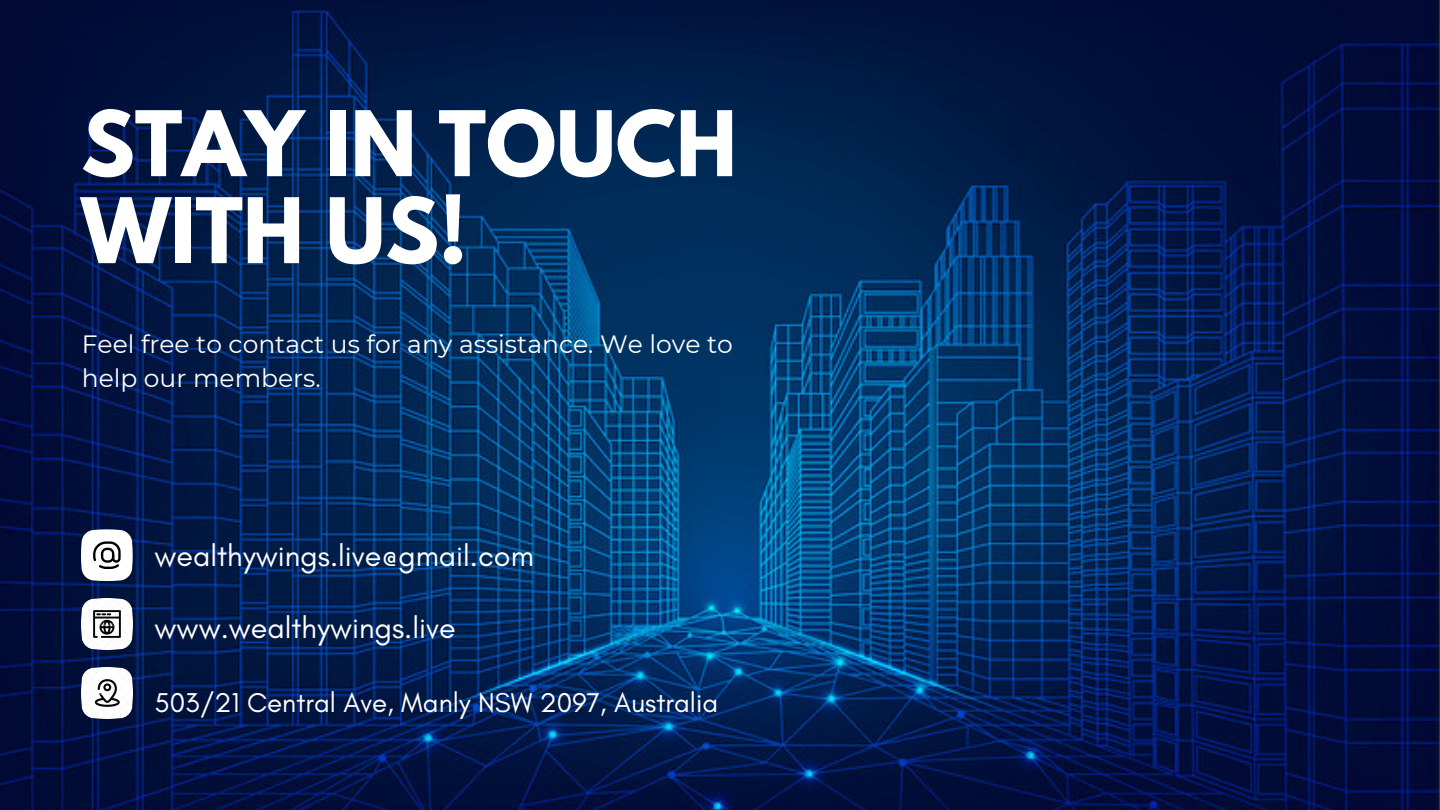
<style>
.page{position:relative;width:1440px;height:810px;background:#fff}
.page>*{position:absolute;margin:0;border:0;box-sizing:border-box;transform-origin:0 0}
.t1{font:700 80px/87px "League Spartan";color:#fff}
.t2{font:30.5px "Glacial Indifference";color:#fff}
.t3{font:27.7px "Glacial Indifference";color:#fff}
.t4{font:25px/34.5px "Montserrat";color:#fff}
</style>
<div class="page">
<img style="left:0;top:0;width:1440px;height:810px">
<svg style="left:81px;top:529px;width:52px;height:52px"></svg>
<img style="left:81px;top:598px;width:52px;height:52px">
<img style="left:81px;top:667px;width:52px;height:52px">
<p class="t1" style="left:81px;top:111px;width:657px">STAY IN TOUCH<br>WITH US!</p>
<p class="t4" style="left:82px;top:327px;width:653px">Feel free to contact us for any assistance. We love to help our members.</p>
<p class="t2" style="left:155px;top:537px;width:381px">wealthywings.live@gmail.com</p>
<p class="t2" style="left:155px;top:609px;width:303px">www.wealthywings.live</p>
<p class="t3" style="left:155px;top:685px;width:565px">503/21 Central Ave, Manly NSW 2097, Australia</p>
</div>
